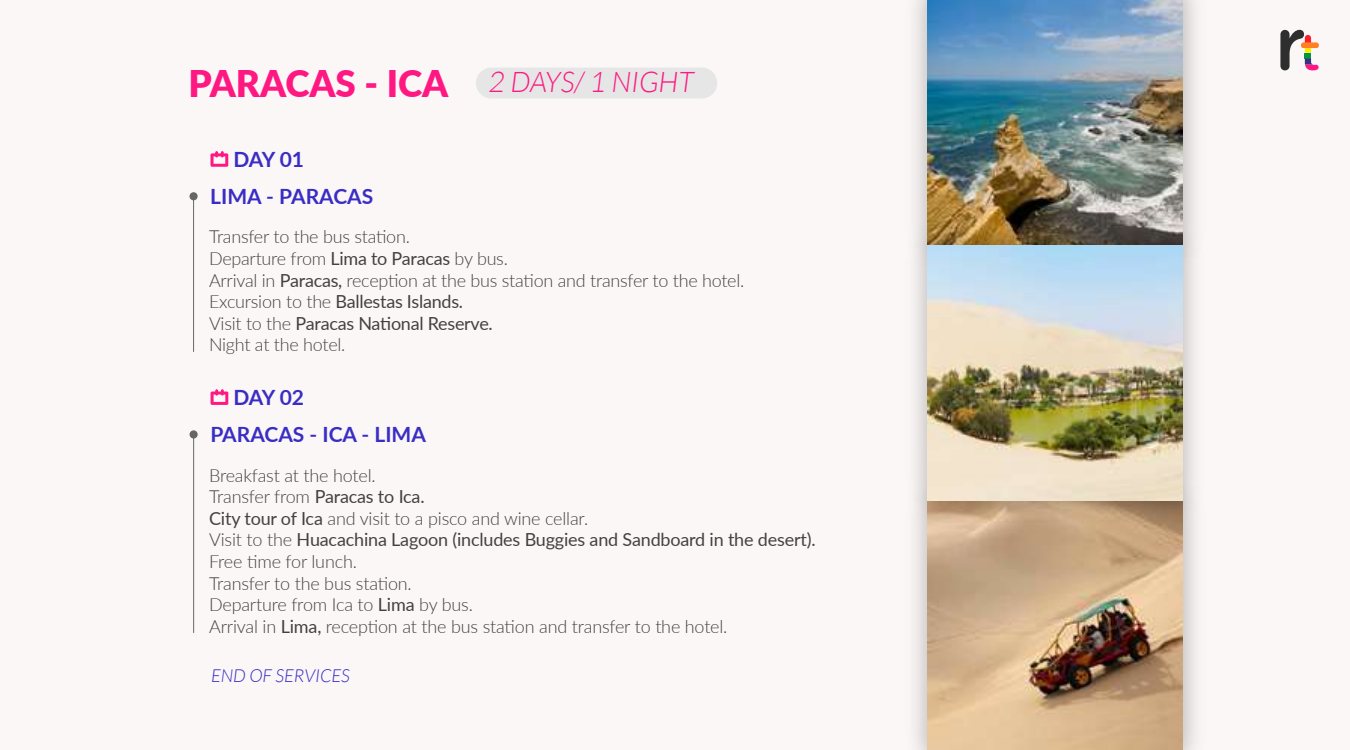
<style>
.page{position:relative;width:1350px;height:750px;background:#fbf7f7}
.page>*{position:absolute;margin:0;border:0;box-sizing:border-box;transform-origin:0 0}
.t1{font:italic 300 28.5px "Lato";color:#ff1882}
.t2{font:700 21px/37px "Lato";color:#392dc4}
.t3{font:300 18px/21.6px "Lato";letter-spacing:-.015em;color:#444141}
.t4{font:italic 300 18px "Lato";color:#392dc4}
.s1{font-weight:900;font-style:normal;font-size:36.75px}
.s2{font-weight:400}
</style>
<div class="page">
<svg style="left:1280px;top:30px;width:39px;height:40px"></svg>
<div style="left:1301px;top:43px;width:18px;height:5px;background:#ff7f24;border-radius:2px"></div>
<svg style="left:211px;top:151px;width:17px;height:16px"></svg>
<hr style="left:193px;top:196px;width:1px;height:156px;background:#666">
<div style="left:190px;top:192px;width:8px;height:8px;background:#666;border-radius:50%"></div>
<svg style="left:211px;top:389px;width:17px;height:16px"></svg>
<hr style="left:193px;top:432px;width:1px;height:201px;background:#666">
<div style="left:190px;top:430px;width:8px;height:9px;background:#666;border-radius:50%"></div>
<div style="left:476px;top:68px;width:241px;height:30px;background:#e6e6e6;border-radius:15px"></div>
<img style="left:915px;top:532px;width:281px;height:218px">
<img style="left:927px;top:532px;width:255px;height:218px">
<img style="left:915px;top:0;width:281px;height:213px">
<img style="left:928px;top:0;width:255px;height:213px">
<img style="left:914px;top:213px;width:282px;height:319px">
<img style="left:927px;top:245px;width:255px;height:255px">
<h1 class="t1" style="left:188px;top:67px;width:507px"><span class="s1">PARACAS - ICA</span> 2 DAYS/ 1 NIGHT</h1>
<p class="t2" style="left:210px;top:140px;width:164px;text-indent:23px">DAY 01<br>LIMA - PARACAS</p>
<p class="t3" style="left:209px;top:225px;width:537px">Transfer to the bus station.<br>Departure from <span class="s2">Lima to Paracas</span> by bus.<br>Arrival in <span class="s2">Paracas,</span> reception at the bus station and transfer to the hotel.<br>Excursion to the <span class="s2">Ballestas Islands.<br></span>Visit to the <span class="s2">Paracas National Reserve.<br></span>Night at the hotel.</p>
<p class="t2" style="left:210px;top:378px;width:217px;text-indent:23px">DAY 02<br>PARACAS - ICA - LIMA</p>
<p class="t3" style="left:209px;top:464px;width:608px">Breakfast at the hotel.<br>Transfer from <span class="s2">Paracas to Ica.<br>City tour of Ica</span> and visit to a pisco and wine cellar.<br>Visit to the <span class="s2">Huacachina Lagoon (includes Buggies and Sandboard in the desert).<br></span>Free time for lunch.<br>Transfer to the bus station.<br>Departure from Ica to <span class="s2">Lima</span> by bus.<br>Arrival in <span class="s2">Lima,</span> reception at the bus station and transfer to the hotel.</p>
<p class="t4" style="left:211px;top:666px;width:140px">END OF SERVICES</p>
</div>
